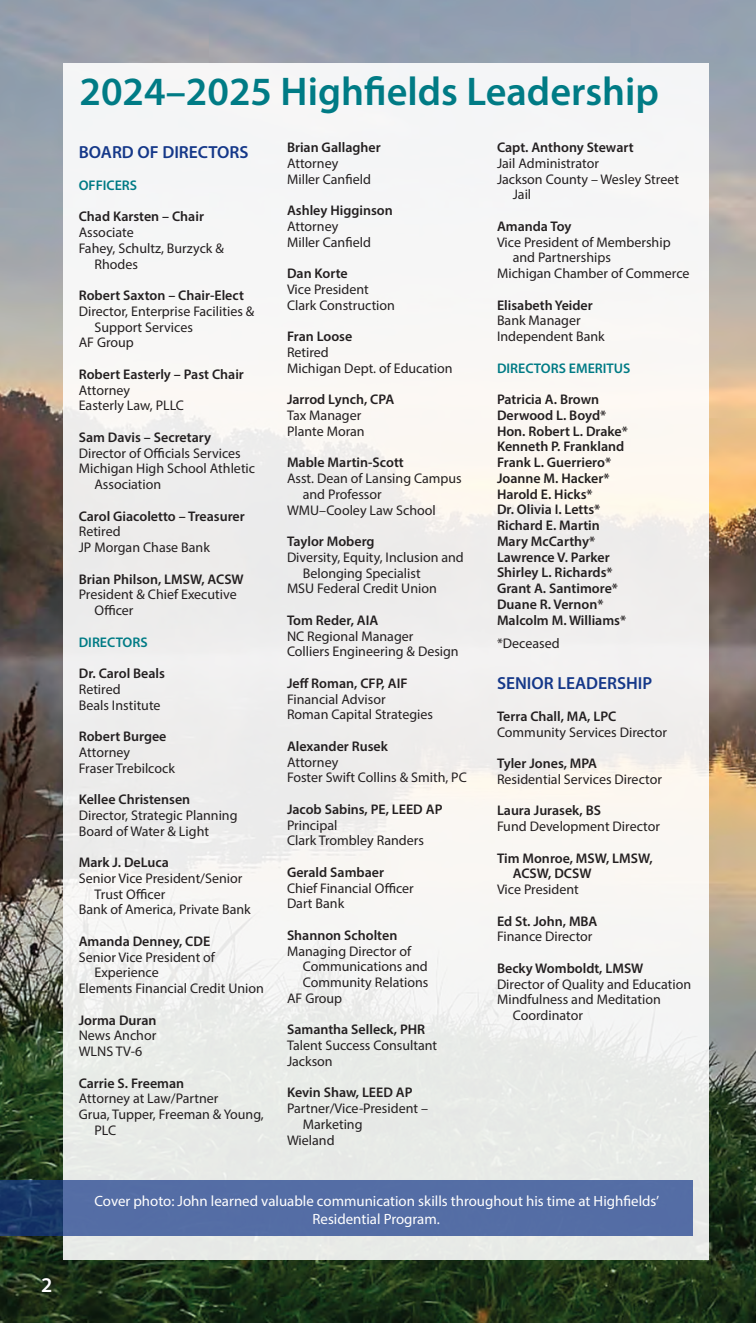
<style>
.page{position:relative;width:756px;height:1323px;background:#fff}
.page>*{position:absolute;margin:0;border:0;box-sizing:border-box;transform-origin:0 0}
.t1{font:600 40.25px "Myriad Pro";color:#007b85}
.t2{font:600 21px "Myriad Pro";color:#fff}
.t3{font:600 17.5px "Myriad Pro";color:#153889}
.t4{font:14.88px/17.8px "Myriad Pro";color:#fff;text-align:center}
.t5{font:14px/15.8px "Myriad Pro";color:#231f20}
.t6{font:600 14px/15.8px "Myriad Pro";color:#231f20}
.t7{font:600 14px "Myriad Pro";color:#007b85}
</style>
<div class="page">
<img style="left:0;top:0;width:756px;height:1323px">
<div style="left:63px;top:63px;width:646px;height:1197px;background:linear-gradient(to right,#eff0ef,#f5f4f1)"></div>
<svg style="left:0;top:1181px;width:693px;height:55px;background:#4e689f"></svg>
<p class="t2" style="left:41px;top:1272px;width:13px">2</p>
<p class="t1" style="left:80px;top:66px;width:581px">2024–2025 Highfields Leadership</p>
<p class="t6" style="left:497px;top:139px;width:138px">Capt. Anthony Stewart</p>
<p class="t5" style="left:497px;top:155px;width:103px">Jail Administrator</p>
<p class="t5" style="left:513px;top:171px;width:168px;text-indent:-16px">Jackson County – Wesley Street<br>Jail</p>
<p class="t6" style="left:497px;top:218px;width:76px">Amanda Toy</p>
<p class="t5" style="left:513px;top:234px;width:159px;text-indent:-16px">Vice President of Membership and Partnerships</p>
<p class="t5" style="left:497px;top:265px;width:194px">Michigan Chamber of Commerce</p>
<p class="t6" style="left:497px;top:297px;width:97px">Elisabeth Yeider</p>
<p class="t5" style="left:497px;top:313px;width:85px">Bank Manager</p>
<p class="t5" style="left:497px;top:328px;width:109px">Independent Bank</p>
<p class="t7" style="left:497px;top:359px;width:135px">DIRECTORS EMERITUS</p>
<p class="t6" style="left:497px;top:391px;width:104px">Patricia A. Brown</p>
<p class="t6" style="left:497px;top:407px;width:111px">Derwood L. Boyd*</p>
<p class="t6" style="left:497px;top:423px;width:132px">Hon. Robert L. Drake*</p>
<p class="t6" style="left:497px;top:439px;width:129px">Kenneth P. Frankland</p>
<p class="t6" style="left:497px;top:454px;width:116px">Frank L. Guerriero*</p>
<p class="t6" style="left:497px;top:470px;width:114px">Joanne M. Hacker*</p>
<p class="t6" style="left:497px;top:486px;width:97px">Harold E. Hicks*</p>
<p class="t6" style="left:497px;top:502px;width:105px">Dr. Olivia I. Letts*</p>
<p class="t6" style="left:497px;top:517px;width:104px">Richard E. Martin</p>
<p class="t6" style="left:497px;top:533px;width:100px">Mary McCarthy*</p>
<p class="t6" style="left:497px;top:549px;width:114px">Lawrence V. Parker</p>
<p class="t6" style="left:497px;top:565px;width:117px">Shirley L. Richards*</p>
<p class="t6" style="left:497px;top:580px;width:123px">Grant A. Santimore*</p>
<p class="t6" style="left:497px;top:596px;width:108px">Duane R. Vernon*</p>
<p class="t6" style="left:497px;top:612px;width:131px">Malcolm M. Williams*</p>
<p class="t5" style="left:497px;top:636px;width:64px">*Deceased</p>
<p class="t3" style="left:497px;top:672px;width:157px">SENIOR LEADERSHIP</p>
<p class="t6" style="left:497px;top:708px;width:121px">Terra Chall, MA, LPC</p>
<p class="t5" style="left:497px;top:724px;width:172px">Community Services Director</p>
<p class="t6" style="left:497px;top:755px;width:102px">Tyler Jones, MPA</p>
<p class="t5" style="left:497px;top:771px;width:166px">Residential Services Director</p>
<p class="t6" style="left:497px;top:803px;width:106px">Laura Jurasek, BS</p>
<p class="t5" style="left:497px;top:818px;width:164px">Fund Development Director</p>
<p class="t6" style="left:513px;top:850px;width:141px;text-indent:-16px">Tim Monroe, MSW, LMSW,<br>ACSW, DCSW</p>
<p class="t5" style="left:497px;top:881px;width:83px">Vice President</p>
<p class="t6" style="left:497px;top:913px;width:102px">Ed St. John, MBA</p>
<p class="t5" style="left:497px;top:929px;width:97px">Finance Director</p>
<p class="t6" style="left:497px;top:960px;width:148px">Becky Womboldt, LMSW</p>
<p class="t5" style="left:497px;top:976px;width:196px">Director of Quality and Education</p>
<p class="t5" style="left:513px;top:992px;width:150px;text-indent:-16px">Mindfulness and Meditation<br>Coordinator</p>
<p class="t6" style="left:287px;top:139px;width:95px">Brian Gallagher</p>
<p class="t5" style="left:287px;top:155px;width:53px">Attorney</p>
<p class="t5" style="left:287px;top:171px;width:85px">Miller Canfield</p>
<p class="t6" style="left:287px;top:202px;width:107px">Ashley Higginson</p>
<p class="t5" style="left:287px;top:218px;width:53px">Attorney</p>
<p class="t5" style="left:287px;top:234px;width:85px">Miller Canfield</p>
<p class="t6" style="left:287px;top:265px;width:62px">Dan Korte</p>
<p class="t5" style="left:287px;top:281px;width:83px">Vice President</p>
<p class="t5" style="left:287px;top:297px;width:110px">Clark Construction</p>
<p class="t6" style="left:287px;top:328px;width:67px">Fran Loose</p>
<p class="t5" style="left:287px;top:344px;width:43px">Retired</p>
<p class="t5" style="left:287px;top:360px;width:167px">Michigan Dept. of Education</p>
<p class="t6" style="left:287px;top:391px;width:109px">Jarrod Lynch, CPA</p>
<p class="t5" style="left:287px;top:407px;width:76px">Tax Manager</p>
<p class="t5" style="left:287px;top:423px;width:79px">Plante Moran</p>
<p class="t6" style="left:287px;top:454px;width:118px">Mable Martin-Scott</p>
<p class="t5" style="left:303px;top:470px;width:161px;text-indent:-16px">Asst. Dean of Lansing Campus and Professor</p>
<p class="t5" style="left:287px;top:502px;width:150px">WMU–Cooley Law School</p>
<p class="t6" style="left:287px;top:533px;width:89px">Taylor Moberg</p>
<p class="t5" style="left:303px;top:549px;width:163px;text-indent:-16px">Diversity, Equity, Inclusion and<br>Belonging Specialist</p>
<p class="t5" style="left:287px;top:580px;width:151px">MSU Federal Credit Union</p>
<p class="t6" style="left:287px;top:612px;width:93px">Tom Reder, AIA</p>
<p class="t5" style="left:287px;top:628px;width:128px">NC Regional Manager</p>
<p class="t5" style="left:287px;top:643px;width:173px">Colliers Engineering &amp; Design</p>
<p class="t6" style="left:287px;top:675px;width:122px">Jeff Roman, CFP, AIF</p>
<p class="t5" style="left:287px;top:691px;width:100px">Financial Advisor</p>
<p class="t5" style="left:287px;top:706px;width:147px">Roman Capital Strategies</p>
<p class="t6" style="left:287px;top:738px;width:102px">Alexander Rusek</p>
<p class="t5" style="left:287px;top:754px;width:53px">Attorney</p>
<p class="t5" style="left:287px;top:769px;width:181px">Foster Swift Collins &amp; Smith, PC</p>
<p class="t6" style="left:287px;top:801px;width:157px">Jacob Sabins, PE, LEED AP</p>
<p class="t5" style="left:287px;top:817px;width:52px">Principal</p>
<p class="t5" style="left:287px;top:832px;width:138px">Clark Trombley Randers</p>
<p class="t6" style="left:287px;top:864px;width:99px">Gerald Sambaer</p>
<p class="t5" style="left:287px;top:880px;width:128px">Chief Financial Officer</p>
<p class="t5" style="left:287px;top:895px;width:59px">Dart Bank</p>
<p class="t6" style="left:287px;top:927px;width:112px">Shannon Scholten</p>
<p class="t5" style="left:303px;top:943px;width:127px;text-indent:-16px">Managing Director of<br>Communications and<br>Community Relations</p>
<p class="t5" style="left:287px;top:990px;width:57px">AF Group</p>
<p class="t6" style="left:287px;top:1021px;width:140px">Samantha Selleck, PHR</p>
<p class="t5" style="left:287px;top:1037px;width:152px">Talent Success Consultant</p>
<p class="t5" style="left:287px;top:1053px;width:47px">Jackson</p>
<p class="t6" style="left:287px;top:1084px;width:127px">Kevin Shaw, LEED AP</p>
<p class="t5" style="left:303px;top:1100px;width:127px;text-indent:-16px">Partner/Vice-President –<br>Marketing</p>
<p class="t5" style="left:287px;top:1132px;width:49px">Wieland</p>
<p class="t3" style="left:79px;top:140px;width:171px">BOARD OF DIRECTORS</p>
<p class="t7" style="left:79px;top:176px;width:60px">OFFICERS</p>
<p class="t6" style="left:79px;top:208px;width:127px">Chad Karsten – Chair</p>
<p class="t5" style="left:79px;top:224px;width:57px">Associate</p>
<p class="t5" style="left:94px;top:240px;width:131px;text-indent:-16px">Fahey, Schultz, Burzyck &amp;<br>Rhodes</p>
<p class="t6" style="left:79px;top:287px;width:167px">Robert Saxton – Chair-Elect</p>
<p class="t5" style="left:94px;top:303px;width:161px;text-indent:-16px">Director, Enterprise Facilities &amp;<br>Support Services</p>
<p class="t5" style="left:79px;top:335px;width:57px">AF Group</p>
<p class="t6" style="left:79px;top:366px;width:167px">Robert Easterly – Past Chair</p>
<p class="t5" style="left:79px;top:382px;width:53px">Attorney</p>
<p class="t5" style="left:79px;top:398px;width:107px">Easterly Law, PLLC</p>
<p class="t6" style="left:79px;top:429px;width:134px">Sam Davis – Secretary</p>
<p class="t5" style="left:79px;top:445px;width:164px">Director of Officials Services</p>
<p class="t5" style="left:94px;top:461px;width:162px;text-indent:-16px">Michigan High School Athletic<br>Association</p>
<p class="t6" style="left:79px;top:508px;width:167px">Carol Giacoletto – Treasurer</p>
<p class="t5" style="left:79px;top:524px;width:43px">Retired</p>
<p class="t5" style="left:79px;top:539px;width:133px">JP Morgan Chase Bank</p>
<p class="t6" style="left:79px;top:571px;width:167px">Brian Philson, LMSW, ACSW</p>
<p class="t5" style="left:94px;top:587px;width:144px;text-indent:-16px">President &amp; Chief Executive<br>Officer</p>
<p class="t7" style="left:79px;top:633px;width:70px">DIRECTORS</p>
<p class="t6" style="left:79px;top:665px;width:88px">Dr. Carol Beals</p>
<p class="t5" style="left:79px;top:681px;width:43px">Retired</p>
<p class="t5" style="left:79px;top:697px;width:83px">Beals Institute</p>
<p class="t6" style="left:79px;top:728px;width:89px">Robert Burgee</p>
<p class="t5" style="left:79px;top:744px;width:53px">Attorney</p>
<p class="t5" style="left:79px;top:760px;width:98px">Fraser Trebilcock</p>
<p class="t6" style="left:79px;top:791px;width:113px">Kellee Christensen</p>
<p class="t5" style="left:79px;top:807px;width:160px">Director, Strategic Planning</p>
<p class="t5" style="left:79px;top:823px;width:132px">Board of Water &amp; Light</p>
<p class="t6" style="left:79px;top:854px;width:92px">Mark J. DeLuca</p>
<p class="t5" style="left:94px;top:870px;width:149px;text-indent:-16px">Senior Vice President/Senior<br>Trust Officer</p>
<p class="t5" style="left:79px;top:902px;width:174px">Bank of America, Private Bank</p>
<p class="t6" style="left:79px;top:933px;width:133px">Amanda Denney, CDE</p>
<p class="t5" style="left:94px;top:949px;width:122px;text-indent:-16px">Senior Vice President of<br>Experience</p>
<p class="t5" style="left:79px;top:980px;width:187px">Elements Financial Credit Union</p>
<p class="t6" style="left:79px;top:1012px;width:79px">Jorma Duran</p>
<p class="t5" style="left:79px;top:1028px;width:79px">News Anchor</p>
<p class="t5" style="left:79px;top:1043px;width:65px">WLNS TV-6</p>
<p class="t6" style="left:79px;top:1075px;width:107px">Carrie S. Freeman</p>
<p class="t5" style="left:79px;top:1091px;width:141px">Attorney at Law/Partner</p>
<p class="t5" style="left:94px;top:1106px;width:171px;text-indent:-16px">Grua, Tupper, Freeman &amp; Young,<br>PLC</p>
<p class="t4" style="left:95px;top:1192px;width:566px">Cover photo: John learned valuable communication skills throughout his time at Highfields’<br>Residential Program.</p>
</div>
